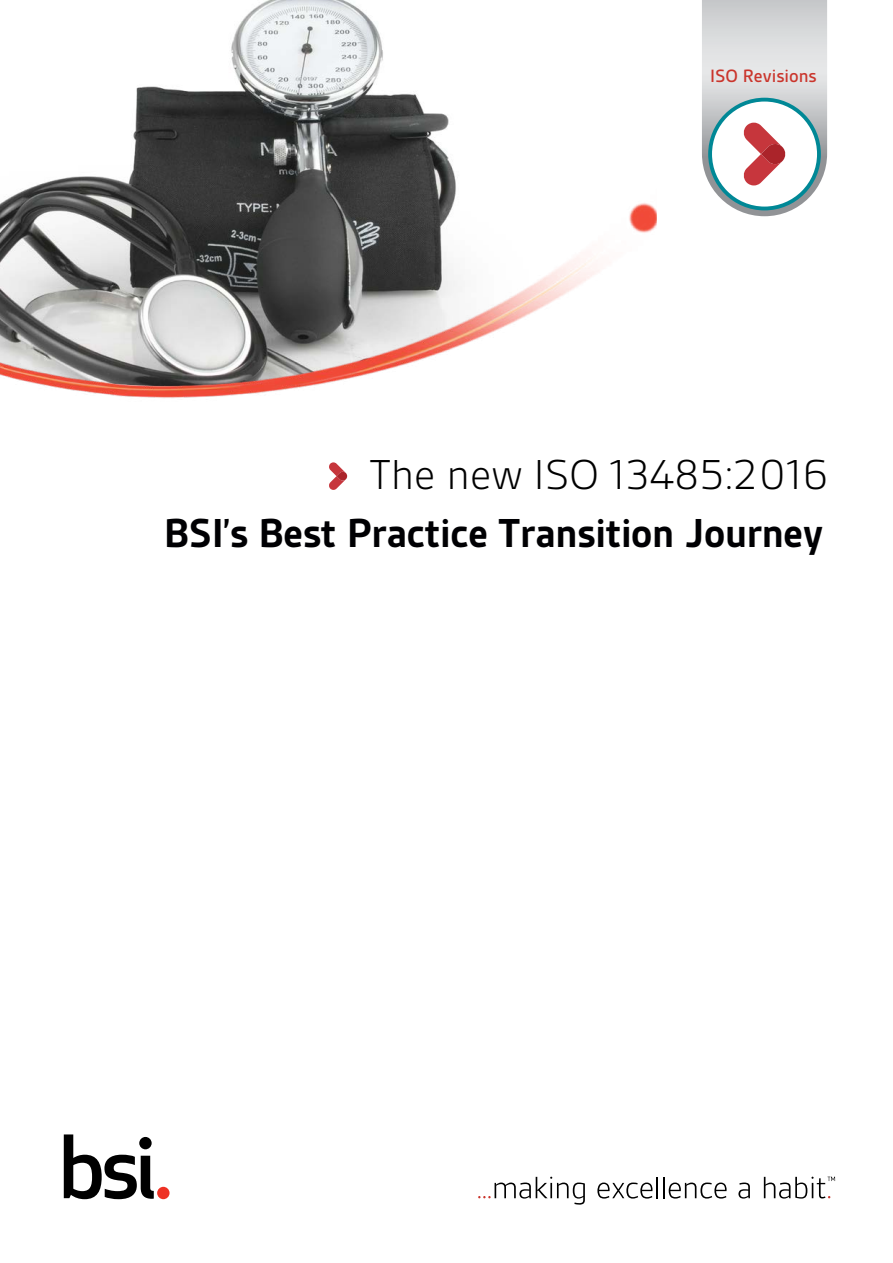
<style>
.page{position:relative;width:893px;height:1263px;background:#fff}
.page>*{position:absolute;margin:0;border:0;box-sizing:border-box;transform-origin:0 0}
.t1{font:300 45px "BSI Gesta";color:#000}
.t2{font:700 43.5px "BSI Gesta";letter-spacing:-.01em;color:#000003}
.t3{font:500 19.2px "BSI Gesta";color:#ca352c}
</style>
<div class="page">
<svg style="left:478px;top:1177px;width:107px;height:27px"></svg>
<svg style="left:597px;top:1177px;width:61px;height:21px"></svg>
<hr style="left:663px;top:1177px;width:2px;height:21px;background:#000">
<svg style="left:669px;top:1182px;width:58px;height:16px"></svg>
<svg style="left:738px;top:1182px;width:12px;height:16px"></svg>
<svg style="left:764px;top:1177px;width:71px;height:21px"></svg>
<svg style="left:64px;top:1134px;width:90px;height:65px"></svg>
<div style="left:157px;top:1187px;width:13px;height:12px;background:#ee3124;border-radius:50%"></div>
<svg style="left:329px;top:462px;width:19px;height:28px"></svg>
<img style="left:0;top:0;width:657px;height:398px">
<svg style="left:702px;top:0;width:125px;height:216px"></svg>
<p class="t3" style="left:710px;top:66px;width:108px">ISO Revisions</p>
<p class="t1" style="left:370px;top:452px;width:460px">The new ISO 13485:2016</p>
<p class="t2" style="left:164px;top:511px;width:661px">BSI’s Best Practice Transition Journey</p>
</div>
